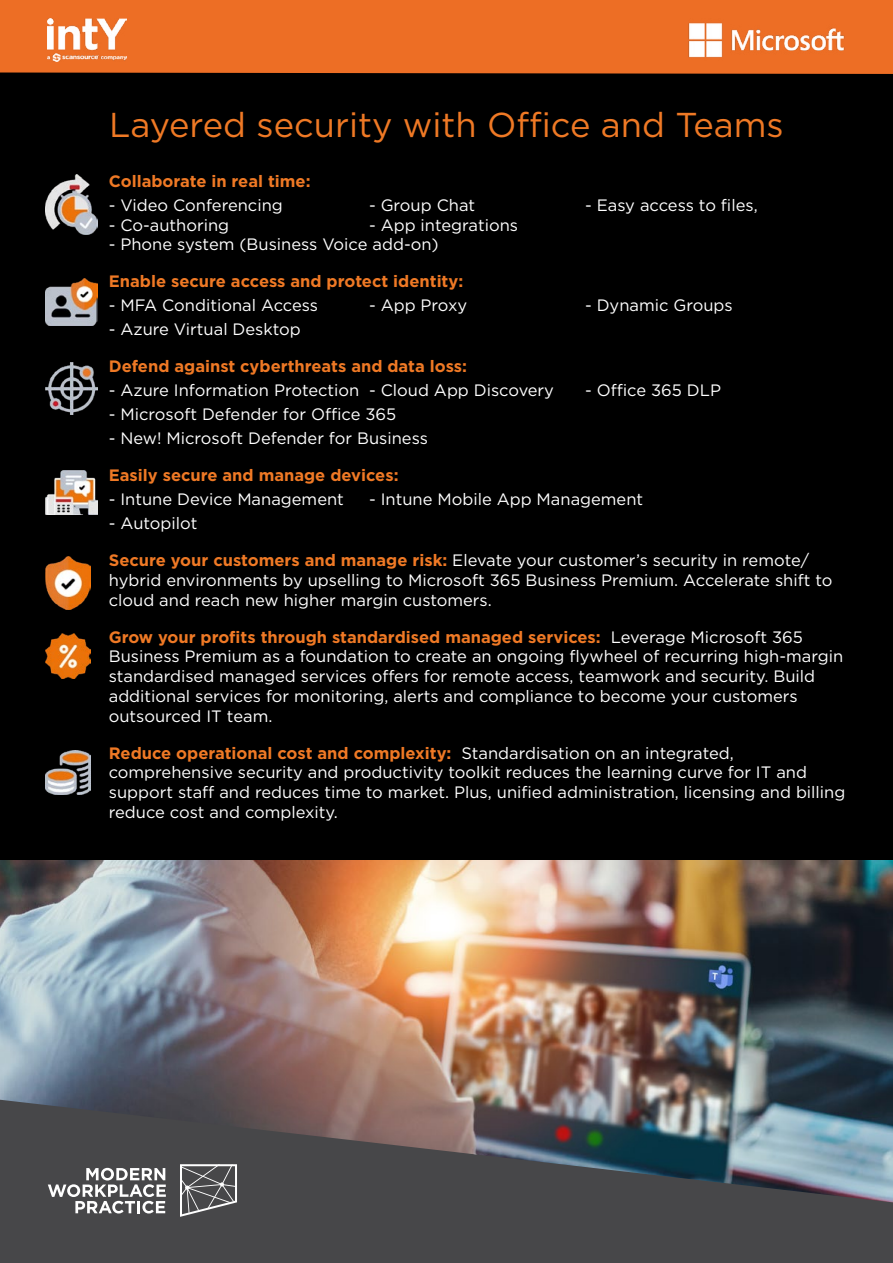
<style>
.page{position:relative;width:893px;height:1263px;background:#fff}
.page>*{position:absolute;margin:0;border:0;box-sizing:border-box;transform-origin:0 0}
.t1{font:34.5px "Gotham";color:#ef7925}
.t2{font:16.5px/19.8px "Gotham";color:#fff}
.t3{font:700 16.5px "Gotham";color:#ef7925}
.s1{font-weight:700;color:#ef7925}
</style>
<div class="page">
<div style="left:0;top:0;width:893px;height:980px;background:#000"></div>
<img style="left:0;top:861px;width:893px;height:239px">
<div style="left:0;top:0;width:893px;height:74px;background:#ed6e25"></div>
<img style="left:47px;top:18px;width:80px;height:44px">
<img style="left:688px;top:18px;width:160px;height:44px">
<svg style="left:0;top:1100px;width:893px;height:163px;background:#525458"></svg>
<svg style="left:180px;top:1164px;width:57px;height:53px;background:#707072"></svg>
<svg style="left:48px;top:1168px;width:118px;height:45px"></svg>
<img style="left:45px;top:174px;width:52px;height:60px">
<img style="left:45px;top:278px;width:52px;height:47px">
<img style="left:45px;top:362px;width:52px;height:53px">
<img style="left:45px;top:470px;width:52px;height:44px">
<img style="left:45px;top:556px;width:45px;height:53px">
<img style="left:45px;top:634px;width:45px;height:45px">
<img style="left:45px;top:750px;width:45px;height:44px">
<h1 class="t1" style="left:109px;top:103px;width:676px">Layered security with Office and Teams</h1>
<p class="t3" style="left:109px;top:170px;width:203px">Collaborate in real time:</p>
<p class="t2" style="left:109px;top:195px;width:176px">- Video Conferencing</p>
<p class="t2" style="left:369px;top:195px;width:108px">- Group Chat</p>
<p class="t2" style="left:585px;top:195px;width:174px">- Easy access to files,</p>
<p class="t2" style="left:109px;top:215px;width:122px">- Co-authoring</p>
<p class="t2" style="left:369px;top:215px;width:151px">- App integrations</p>
<p class="t2" style="left:109px;top:234px;width:331px">- Phone system (Business Voice add-on)</p>
<p class="t3" style="left:109px;top:270px;width:356px">Enable secure access and protect identity:</p>
<p class="t2" style="left:109px;top:295px;width:211px">- MFA Conditional Access</p>
<p class="t2" style="left:369px;top:295px;width:100px">- App Proxy</p>
<p class="t2" style="left:585px;top:295px;width:149px">- Dynamic Groups</p>
<p class="t2" style="left:109px;top:319px;width:193px">- Azure Virtual Desktop</p>
<p class="t3" style="left:109px;top:355px;width:360px">Defend against cyberthreats and data loss:</p>
<p class="t2" style="left:109px;top:380px;width:447px">- Azure Information Protection - Cloud App Discovery</p>
<p class="t2" style="left:585px;top:380px;width:138px">- Office 365 DLP</p>
<p class="t2" style="left:109px;top:404px;width:289px">- Microsoft Defender for Office 365</p>
<p class="t2" style="left:109px;top:428px;width:321px">- New! Microsoft Defender for Business</p>
<p class="t3" style="left:109px;top:464px;width:291px">Easily secure and manage devices:</p>
<p class="t2" style="left:109px;top:489px;width:237px">- Intune Device Management</p>
<p class="t2" style="left:369px;top:489px;width:276px">- Intune Mobile App Management</p>
<p class="t2" style="left:109px;top:513px;width:90px">- Autopilot</p>
<p class="t2" style="left:109px;top:550px;width:725px"><span class="s1">Secure your customers and manage risk:</span> Elevate your customer’s security in remote/ hybrid environments by upselling to Microsoft 365 Business Premium. Accelerate shift to cloud and reach new higher margin customers.</p>
<p class="t2" style="left:109px;top:626px;width:736px"><span class="s1">Grow your profits through standardised managed services:</span> Leverage Microsoft 365<br>Business Premium as a foundation to create an ongoing flywheel of recurring high-margin standardised managed services offers for remote access, teamwork and security. Build additional services for monitoring, alerts and compliance to become your customers outsourced IT team.</p>
<p class="t2" style="left:109px;top:742px;width:738px"><span class="s1">Reduce operational cost and complexity:</span> Standardisation on an integrated, comprehensive security and productivity toolkit reduces the learning curve for IT and support staff and reduces time to market. Plus, unified administration, licensing and billing reduce cost and complexity.</p>
</div>
